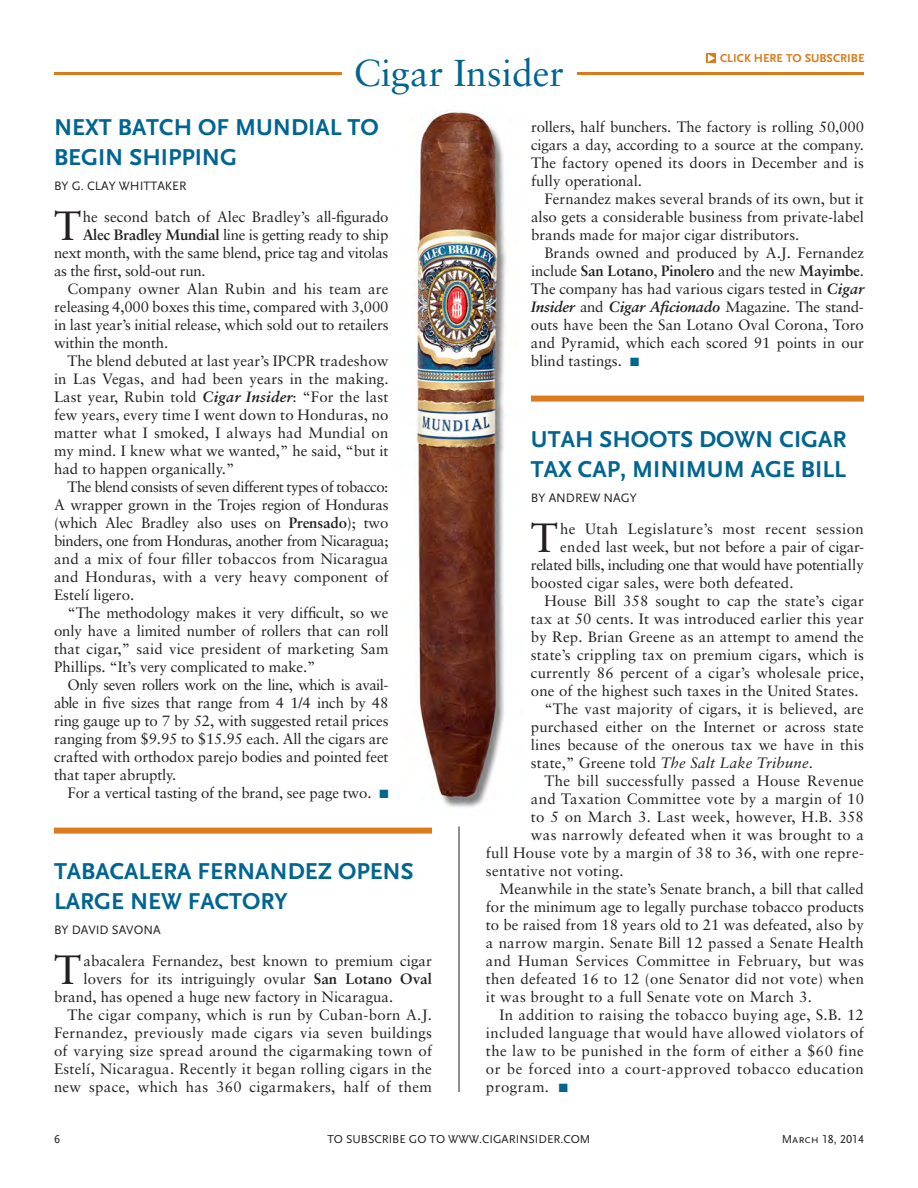
<style>
.page{position:relative;width:918px;height:1188px;background:#fff}
.page>*{position:absolute;margin:0;border:0;box-sizing:border-box;transform-origin:0 0}
.CN-copy_1st_paragrap{font:40.8px "Sabon";color:#231f20}
.bestText{font:37.5px "Sabon";color:#006591}
.NewsHead{font:700 24px/30px "Scala Sans Caps";color:#006591}
.CN-copy{font:15px/18px "Sabon";letter-spacing:.01em;color:#231f20;text-align:justify}
.CN-copy_1st_paragrap-2{font:15px "Sabon";color:#231f20}
.CN-copy_1st_paragrap-3{font:15px "Sabon";letter-spacing:-.02em;color:#231f20}
.CN-copy_1st_paragrap-4{font:15px "Sabon";letter-spacing:-.03em;color:#231f20}
.CN-copy-2{font:15px "Sabon";letter-spacing:-.01em;color:#231f20}
.CN-copy_1st_paragrap-5{font:15px "Sabon";letter-spacing:.03em;color:#231f20}
.byline{font:12.75px "Scala Sans Caps";color:#231f20}
.bestText-2{font:12px "Scala Sans Caps";color:#231f20}
.t1{font:700 12px "Scala Sans Caps";color:#da7c19}
.Owner_Winemaker{font:12px "Scala Sans Caps";color:#231f20}
.s1{font-weight:700}
.s2{font-weight:700;font-style:italic}
.s3{color:#006591}
.s4{font-style:italic}
</style>
<div class="page">
<hr style="left:54px;top:72px;width:810px;height:3px;background:#da7c19">
<div style="left:342px;top:45px;width:234px;height:64px;background:#fff"></div>
<div style="left:706px;top:53px;width:10px;height:10px;background:#dd862b"></div>
<svg style="left:708px;top:54px;width:7px;height:8px"></svg>
<hr style="left:459px;top:826px;width:1px;height:266px;background:#231f20">
<div style="left:54px;top:828px;width:378px;height:6px;background:#da7c19"></div>
<div style="left:531px;top:396px;width:333px;height:6px;background:#da7c19"></div>
<img style="left:414px;top:110px;width:92px;height:698px">
<p class="bestText" style="left:354px;top:51px;width:212px">Cigar Insider</p>
<p class="t1" style="left:720px;top:51px;width:146px">CLICK HERE TO SUBSCRIBE</p>
<p class="NewsHead" style="left:54px;top:112px;width:326px">NEXT BATCH OF MUNDIAL TO<br>BEGIN SHIPPING</p>
<p class="byline" style="left:54px;top:179px;width:134px">BY G. CLAY WHITTAKER</p>
<p class="CN-copy_1st_paragrap" style="left:54px;top:201px;width:29px">T</p>
<p class="CN-copy_1st_paragrap-2" style="left:83px;top:207px;width:307px">he second batch of Alec Bradley’s all-figurado</p>
<p class="CN-copy_1st_paragrap-3" style="left:83px;top:225px;width:307px"><span class="s1">Alec Bradley Mundial</span> line is getting ready to ship</p>
<p class="CN-copy_1st_paragrap-3" style="left:54px;top:243px;width:336px">next month, with the same blend, price tag and vitolas</p>
<p class="CN-copy_1st_paragrap-3" style="left:54px;top:261px;width:153px">as the first, sold-out run.</p>
<p class="CN-copy" style="left:54px;top:279px;width:336px;text-indent:14px">Company owner Alan Rubin and his team are releasing 4,000 boxes this time, compared with 3,000 in last year’s initial release, which sold out to retailers within the month.</p>
<p class="CN-copy" style="left:54px;top:351px;width:336px;text-indent:14px">The blend debuted at last year’s IPCPR tradeshow in Las Vegas, and had been years in the making.<br>Last year, Rubin told <span class="s2">Cigar Insider</span>: “For the last few years, every time I went down to Honduras, no matter what I smoked, I always had Mundial on my mind. I knew what we wanted,” he said, “but it had to happen organically.”</p>
<p class="CN-copy" style="left:54px;top:477px;width:336px;text-indent:14px">The blend consists of seven different types of tobacco:<br>A wrapper grown in the Trojes region of Honduras (which Alec Bradley also uses on <span class="s1">Prensado</span>); two binders, one from Honduras, another from Nicaragua; and a mix of four filler tobaccos from Nicaragua and Honduras, with a very heavy component of Estelí ligero.</p>
<p class="CN-copy" style="left:54px;top:603px;width:336px;text-indent:14px">“The methodology makes it very difficult, so we only have a limited number of rollers that can roll that cigar,” said vice president of marketing Sam Phillips. “It’s very complicated to make.”</p>
<p class="CN-copy" style="left:54px;top:675px;width:336px;text-indent:13px">Only seven rollers work on the line, which is avail&shy;able in five sizes that range from 4 1/4 inch by 48 ring gauge up to 7 by 52, with suggested retail prices ranging from $9.95 to $15.95 each. All the cigars are crafted with orthodox parejo bodies and pointed feet that taper abruptly.</p>
<p class="CN-copy-2" style="left:68px;top:783px;width:322px">For a vertical tasting of the brand, see page two. <span class="s3">■</span></p>
<p class="NewsHead" style="left:54px;top:856px;width:361px">TABACALERA FERNANDEZ OPENS<br>LARGE NEW FACTORY</p>
<p class="byline" style="left:54px;top:923px;width:108px">BY DAVID SAVONA</p>
<p class="CN-copy_1st_paragrap" style="left:54px;top:945px;width:29px">T</p>
<p class="CN-copy_1st_paragrap-2" style="left:84px;top:951px;width:350px">abacalera Fernandez, best known to premium cigar</p>
<p class="CN-copy_1st_paragrap-2" style="left:84px;top:969px;width:350px">lovers for its intriguingly ovular <span class="s1">San Lotano Oval</span></p>
<p class="CN-copy_1st_paragrap-2" style="left:54px;top:987px;width:341px">brand, has opened a huge new factory in Nicaragua.</p>
<p class="CN-copy" style="left:54px;top:1005px;width:380px;text-indent:14px">The cigar company, which is run by Cuban-born A.J.<br>Fernandez, previously made cigars via seven buildings of varying size spread around the cigarmaking town of Estelí, Nicaragua. Recently it began rolling cigars in the new space, which has 360 cigarmakers, half of them</p>
<p class="CN-copy" style="left:531px;top:117px;width:335px">rollers, half bunchers. The factory is rolling 50,000 cigars a day, according to a source at the company.<br>The factory opened its doors in December and is fully operational.</p>
<p class="CN-copy" style="left:531px;top:189px;width:335px;text-indent:14px">Fernandez makes several brands of its own, but it also gets a considerable business from private-label brands made for major cigar distributors.</p>
<p class="CN-copy" style="left:531px;top:243px;width:335px;text-indent:14px">Brands owned and produced by A.J. Fernandez include <span class="s1">San Lotano</span>, <span class="s1">Pinolero</span> and the new <span class="s1">Mayimbe</span>.<br>The company has had various cigars tested in <span class="s2">Cigar Insider</span> and <span class="s2">Cigar Aficionado</span> Magazine. The stand&shy;outs have been the San Lotano Oval Corona, Toro and Pyramid, which each scored 91 points in our blind tastings. <span class="s3">■</span></p>
<p class="NewsHead" style="left:531px;top:424px;width:317px">UTAH SHOOTS DOWN CIGAR<br>TAX CAP, MINIMUM AGE BILL</p>
<p class="byline" style="left:531px;top:491px;width:107px">BY ANDREW NAGY</p>
<p class="CN-copy_1st_paragrap" style="left:531px;top:513px;width:29px">T</p>
<p class="CN-copy_1st_paragrap-5" style="left:560px;top:519px;width:305px">he Utah Legislature’s most recent session</p>
<p class="CN-copy_1st_paragrap-2" style="left:560px;top:537px;width:305px">ended last week, but not before a pair of cigar-</p>
<p class="CN-copy_1st_paragrap-4" style="left:531px;top:555px;width:334px">related bills, including one that would have potentially</p>
<p class="CN-copy_1st_paragrap-2" style="left:531px;top:573px;width:264px">boosted cigar sales, were both defeated.</p>
<p class="CN-copy" style="left:531px;top:591px;width:335px;text-indent:14px">House Bill 358 sought to cap the state’s cigar tax at 50 cents. It was introduced earlier this year by Rep. Brian Greene as an attempt to amend the state’s crippling tax on premium cigars, which is currently 86 percent of a cigar’s wholesale price, one of the highest such taxes in the United States.</p>
<p class="CN-copy" style="left:531px;top:699px;width:334px;text-indent:14px">“The vast majority of cigars, it is believed, are purchased either on the Internet or across state lines because of the onerous tax we have in this state,” Greene told <span class="s4">The Salt Lake Tribune</span>.</p>
<p class="CN-copy" style="left:544px;top:771px;width:321px">The bill successfully passed a House Revenue</p>
<p class="CN-copy" style="left:531px;top:789px;width:335px">and Taxation Committee vote by a margin of 10</p>
<p class="CN-copy" style="left:531px;top:807px;width:335px">to 5 on March 3. Last week, however, H.B. 358</p>
<p class="CN-copy" style="left:531px;top:825px;width:335px">was narrowly defeated when it was brought to a</p>
<p class="CN-copy" style="left:486px;top:843px;width:380px">full House vote by a margin of 38 to 36, with one repre-</p>
<p class="CN-copy" style="left:486px;top:861px;width:139px">sentative not voting.</p>
<p class="CN-copy" style="left:486px;top:879px;width:380px;text-indent:14px">Meanwhile in the state’s Senate branch, a bill that called for the minimum age to legally purchase tobacco products to be raised from 18 years old to 21 was defeated, also by a narrow margin. Senate Bill 12 passed a Senate Health and Human Services Committee in February, but was then defeated 16 to 12 (one Senator did not vote) when it was brought to a full Senate vote on March 3.</p>
<p class="CN-copy" style="left:486px;top:1005px;width:379px;text-indent:14px">In addition to raising the tobacco buying age, S.B. 12 included language that would have allowed violators of the law to be punished in the form of either a $60 fine or be forced into a court-approved tobacco education program. <span class="s3">■</span></p>
<p class="Owner_Winemaker" style="left:54px;top:1133px;width:7px">6</p>
<p class="bestText-2" style="left:328px;top:1133px;width:264px">TO SUBSCRIBE GO TO WWW.CIGARINSIDER.COM</p>
<p class="bestText-2" style="left:782px;top:1133px;width:84px">March 18, 2014</p>
</div>
